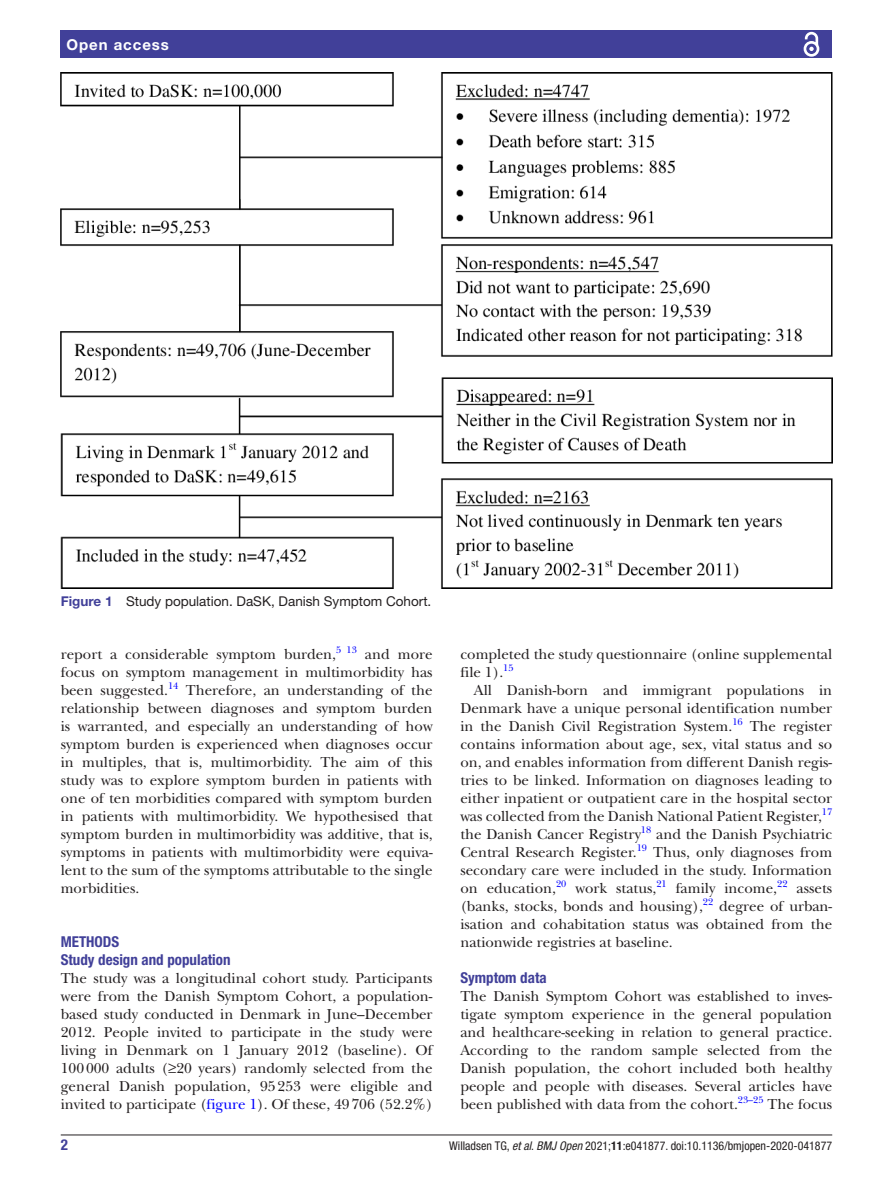
<style>
.page{position:relative;width:893px;height:1191px;background:#fff}
.page>*{position:absolute;margin:0;border:0;box-sizing:border-box;transform-origin:0 0}
.t1{font:15px/18px "New Baskerville";color:#231f20;text-align:justify}
.t2{font:700 condensed 15px/18px "Helvetica Neue LT Std";color:#414099}
.t3{font:700 15px "Helvetica Neue LT Std";letter-spacing:.065em;color:#fff}
.t4{font:13.5px "Helvetica Neue LT Std";color:#231f20}
.t5{font:condensed 12px "Helvetica Neue LT Std";color:#231f20}
.t6{font:9.9px "New Baskerville";color:#00f}
.s1{font-weight:700;color:#414099}
.s2{color:#00f}
.s3{font-style:italic}
.s4{font-weight:700}
</style>
<div class="page">
<hr style="left:61px;top:1134px;width:771px;height:1px;background:#231f20">
<div style="left:61px;top:31px;width:771px;height:27px;background:#414099"></div>
<svg style="left:803px;top:31px;width:17px;height:26px"></svg>
<img style="left:61px;top:73px;width:771px;height:515px">
<p class="t3" style="left:66px;top:35px;width:104px">Open access</p>
<p class="t4" style="left:61px;top:593px;width:372px"><span class="s1">Figure 1</span> Study population. DaSK, Danish Symptom Cohort.</p>
<p class="t1" style="left:61px;top:645px;width:277px">report a considerable symptom burden,</p>
<p class="t6" style="left:336px;top:643px;width:22px">5 13</p>
<p class="t1" style="left:61px;top:645px;width:373px;text-indent:304px">and more focus on symptom management in multimorbidity has been suggested.</p>
<p class="t6" style="left:168px;top:679px;width:12px">14</p>
<p class="t1" style="left:61px;top:681px;width:373px;text-indent:125px">Therefore, an understanding of the relationship between diagnoses and symptom burden is warranted, and especially an understanding of how symptom burden is experienced when diagnoses occur in multiples, that is, multimorbidity. The aim of this study was to explore symptom burden in patients with one of ten morbidities compared with symptom burden in patients with multimorbidity. We hypothesised that symptom burden in multimorbidity was additive, that is, symptoms in patients with multimorbidity were equiva&shy;lent to the sum of the symptoms attributable to the single morbidities.</p>
<p class="t2" style="left:61px;top:932px;width:171px">METHODS<br>Study design and population</p>
<p class="t1" style="left:61px;top:969px;width:373px">The study was a longitudinal cohort study. Participants were from the Danish Symptom Cohort, a population&shy;based study conducted in Denmark in June–December 2012. People invited to participate in the study were living in Denmark on 1 January 2012 (baseline). Of 100000 adults (≥20 years) randomly selected from the general Danish population, 95253 were eligible and invited to participate (<span class="s2">figure 1</span>). Of these, 49706 (52.2%)</p>
<p class="t1" style="left:460px;top:645px;width:373px">completed the study questionnaire (online supplemental file 1).</p>
<p class="t6" style="left:503px;top:661px;width:12px">15</p>
<p class="t1" style="left:460px;top:681px;width:373px;text-indent:14px">All Danish-born and immigrant populations in Denmark have a unique personal identification number in the Danish Civil Registration System.</p>
<p class="t6" style="left:732px;top:715px;width:12px">16</p>
<p class="t1" style="left:460px;top:717px;width:373px;text-indent:289px">The register contains information about age, sex, vital status and so on, and enables information from different Danish regis&shy;tries to be linked. Information on diagnoses leading to either inpatient or outpatient care in the hospital sector was collected from the Danish National Patient Register,</p>
<p class="t6" style="left:822px;top:805px;width:12px">17</p>
<p class="t1" style="left:460px;top:825px;width:182px">the Danish Cancer Registry</p>
<p class="t6" style="left:641px;top:823px;width:12px">18</p>
<p class="t1" style="left:656px;top:825px;width:178px">and the Danish Psychiatric</p>
<p class="t1" style="left:460px;top:843px;width:178px">Central Research Register.</p>
<p class="t6" style="left:637px;top:841px;width:12px">19</p>
<p class="t1" style="left:460px;top:843px;width:373px;text-indent:193px">Thus, only diagnoses from secondary care were included in the study. Information on education,</p>
<p class="t6" style="left:556px;top:877px;width:12px">20</p>
<p class="t1" style="left:575px;top:879px;width:82px">work status,</p>
<p class="t6" style="left:656px;top:877px;width:12px">21</p>
<p class="t1" style="left:676px;top:879px;width:103px">family income,</p>
<p class="t6" style="left:777px;top:877px;width:12px">22</p>
<p class="t1" style="left:796px;top:879px;width:37px">assets</p>
<p class="t1" style="left:460px;top:897px;width:244px">(banks, stocks, bonds and housing),</p>
<p class="t6" style="left:703px;top:895px;width:12px">22</p>
<p class="t1" style="left:460px;top:897px;width:373px;text-indent:259px">degree of urban&shy;isation and cohabitation status was obtained from the nationwide registries at baseline.</p>
<p class="t2" style="left:460px;top:968px;width:88px">Symptom data</p>
<p class="t1" style="left:460px;top:987px;width:373px">The Danish Symptom Cohort was established to inves&shy;tigate symptom experience in the general population and healthcare-seeking in relation to general practice.<br>According to the random sample selected from the Danish population, the cohort included both healthy people and people with diseases. Several articles have been published with data from the cohort.<sup>23–25</sup> The focus</p>
<p class="t2" style="left:61px;top:1135px;width:9px">2</p>
<p class="t5" style="left:449px;top:1138px;width:384px">Willadsen TG, <span class="s3">et al</span>. <span class="s3">BMJ Open</span> 2021;<span class="s4">11</span>:e041877. doi:10.1136/bmjopen-2020-041877</p>
</div>
